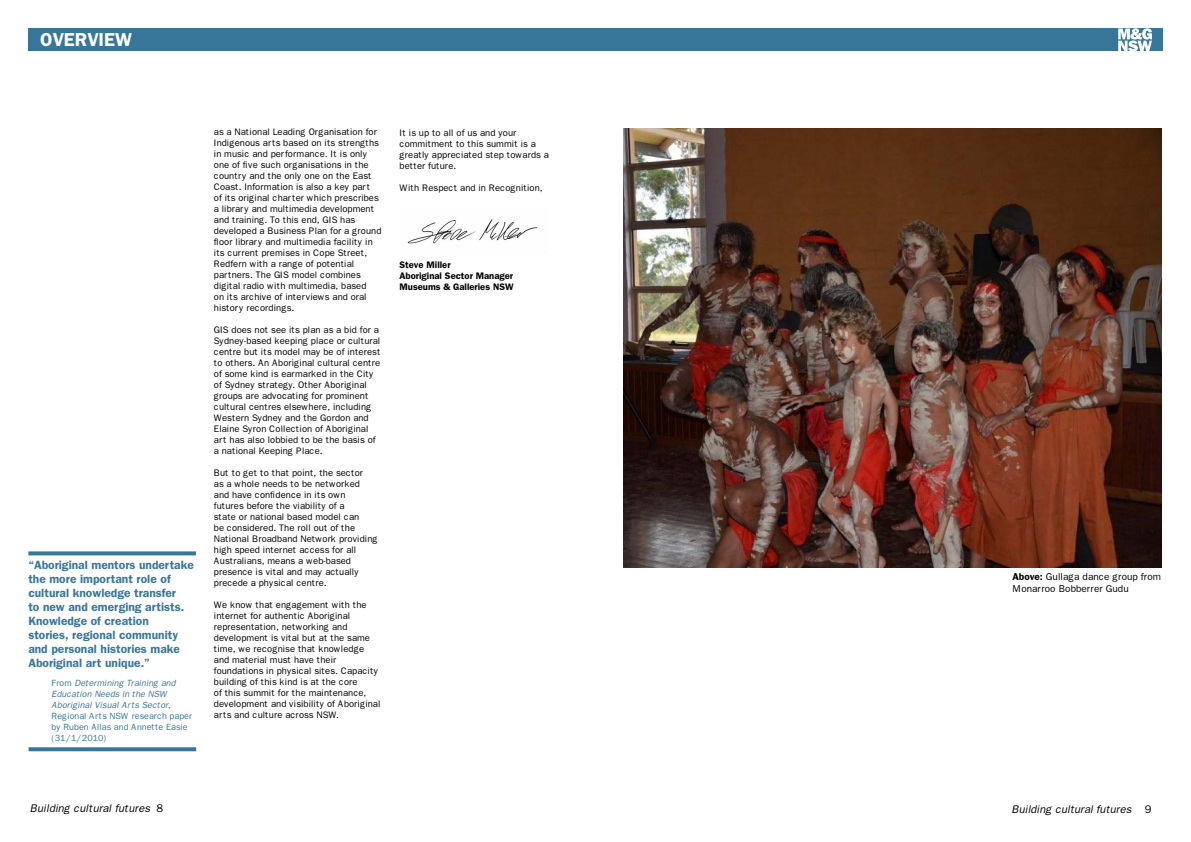
<style>
.page{position:relative;width:1191px;height:842px;background:#fff}
.page>*{position:absolute;margin:0;border:0;box-sizing:border-box;transform-origin:0 0}
.t1{font:600 18.8px "Franklin Gothic";color:#fff}
.t2{font:600 12px/14px "Franklin Gothic";color:#38779a}
.t3{font:italic 11.1px "Franklin Gothic";color:#000}
.t4{font:10px/12px "Franklin Gothic";color:#000}
.t5{font:9.5px/11px "Franklin Gothic";color:#000}
.t6{font:600 9.5px/11px "Franklin Gothic";color:#000}
.t7{font:9px/11px "Franklin Gothic";color:#38779a}
.s1{font-style:italic}
.s2{font-weight:600}
.s3{font-style:normal}
</style>
<div class="page">
<div style="left:28px;top:28px;width:1134px;height:23px;background:#38779a"></div>
<svg style="left:1118px;top:28px;width:34px;height:23px"></svg>
<svg style="left:28px;top:551px;width:168px;height:4px"></svg>
<svg style="left:29px;top:747px;width:167px;height:4px"></svg>
<img style="left:624px;top:129px;width:537px;height:439px">
<img style="left:407px;top:219px;width:131px;height:25px">
<h1 class="t1" style="left:40px;top:28px;width:93px">OVERVIEW</h1>
<p class="t2" style="left:28px;top:558px;width:167px">“Aboriginal mentors undertake the more important role of cultural knowledge transfer<br>to new and emerging artists.<br>Knowledge of creation<br>stories, regional community and personal histories make<br>Aboriginal art unique.”</p>
<p class="t7" style="left:51px;top:678px;width:142px">From <span class="s1">Determining Training and<br>Education Needs in the NSW<br>Aboriginal Visual Arts Sector</span>,<br>Regional Arts NSW research paper by Ruben Allas and Annette Easie (31/1/2010)</p>
<p class="t5" style="left:214px;top:127px;width:169px">as a National Leading Organisation for Indigenous arts based on its strengths in music and performance. It is only one of five such organisations in the country and the only one on the East Coast. Information is also a key part<br>of its original charter which prescribes a library and multimedia development and training. To this end, GIS has developed a Business Plan for a ground floor library and multimedia facility in its current premises in Cope Street, Redfern with a range of potential partners. The GIS model combines digital radio with multimedia, based<br>on its archive of interviews and oral history recordings.</p>
<p class="t5" style="left:214px;top:325px;width:168px">GIS does not see its plan as a bid for a Sydney-based keeping place or cultural centre but its model may be of interest to others. An Aboriginal cultural centre of some kind is earmarked in the City of Sydney strategy. Other Aboriginal groups are advocating for prominent cultural centres elsewhere, including Western Sydney and the Gordon and Elaine Syron Collection of Aboriginal art has also lobbied to be the basis of a national Keeping Place.</p>
<p class="t5" style="left:214px;top:468px;width:165px">But to get to that point, the sector<br>as a whole needs to be networked and have confidence in its own futures before the viability of a<br>state or national based model can<br>be considered. The roll out of the<br>National Broadband Network providing high speed internet access for all<br>Australians, means a web-based presence is vital and may actually precede a physical centre.</p>
<p class="t5" style="left:214px;top:600px;width:168px">We know that engagement with the internet for authentic Aboriginal representation, networking and development is vital but at the same time, we recognise that knowledge and material must have their foundations in physical sites. Capacity building of this kind is at the core<br>of this summit for the maintenance, development and visibility of Aboriginal arts and culture across NSW.</p>
<p class="t5" style="left:399px;top:127px;width:151px">It is up to all of us and your commitment to this summit is a greatly appreciated step towards a better future.</p>
<p class="t5" style="left:399px;top:182px;width:145px">With Respect and in Recognition,</p>
<p class="t6" style="left:399px;top:259px;width:115px">Steve Miller<br>Aboriginal Sector Manager<br>Museums &amp; Galleries NSW</p>
<p class="t4" style="left:1012px;top:571px;width:150px"><span class="s2">Above:</span> Gullaga dance group from<br>Monarroo Bobberrer Gudu</p>
<p class="t3" style="left:30px;top:802px;width:135px">Building cultural futures <span class="s3">8</span></p>
<p class="t3" style="left:1011px;top:803px;width:142px">Building cultural futures <span class="s3">9</span></p>
</div>
